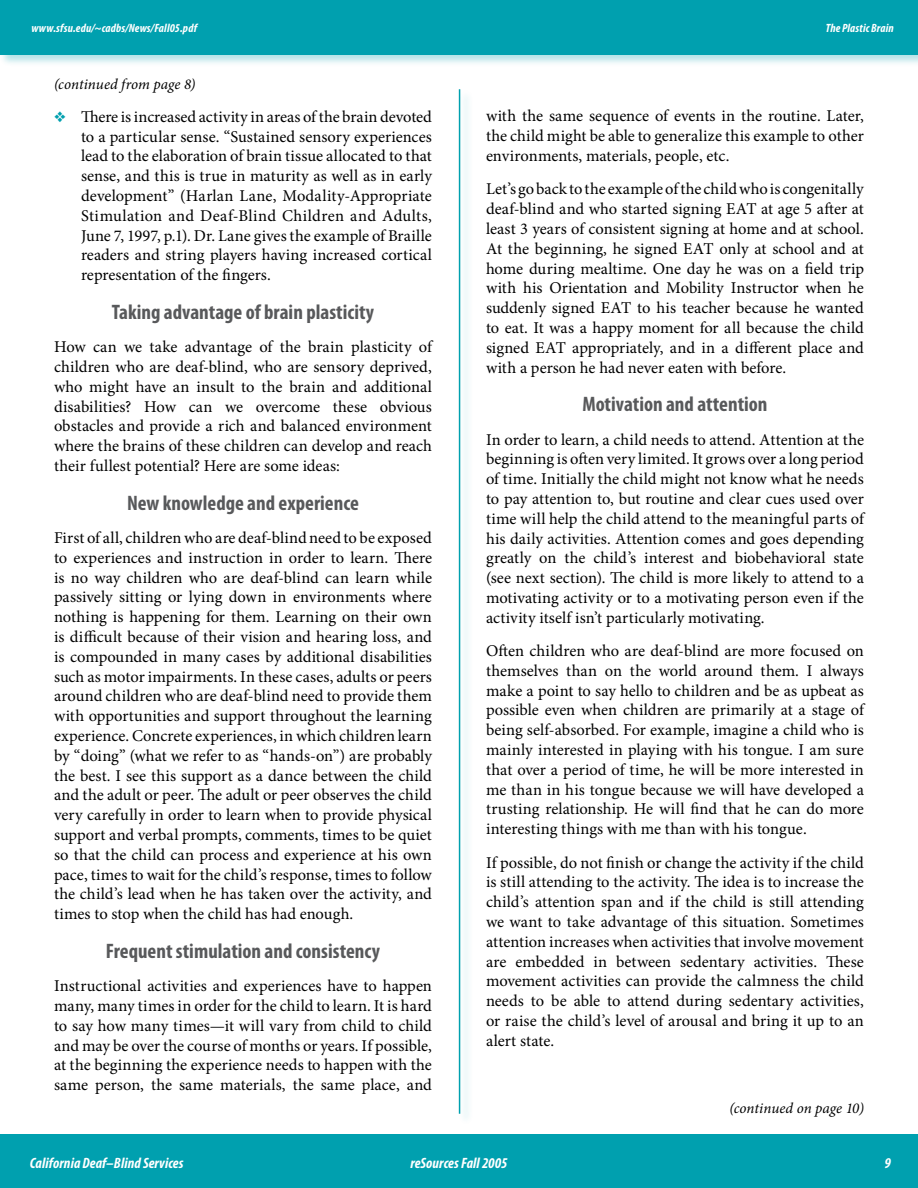
<style>
.page{position:relative;width:918px;height:1188px;background:#fff}
.page>*{position:absolute;margin:0;border:0;box-sizing:border-box;transform-origin:0 0}
.t1{font:700 condensed 21px "Myriad Pro";color:#58595b}
.t2{font:16.5px/19.8px "Minion Pro";color:#000;text-align:justify}
.t3{font:italic 700 condensed 15px "Myriad Pro";letter-spacing:.005em;color:#fff}
.t4{font:italic 15px "Minion Pro";color:#000}
.t5{font:italic 700 condensed 12px "Myriad Pro";letter-spacing:.01em;color:#fff}
</style>
<div class="page">
<div style="left:0;top:1134px;width:918px;height:54px;background:#00a0af"></div>
<div style="left:0;top:0;width:918px;height:68px;background:#00a0af;opacity:.3"></div>
<div style="left:0;top:0;width:918px;height:54px;background:#00a0af"></div>
<div style="left:457px;top:88px;width:17px;height:1039px;background:#00a0af;opacity:.3"></div>
<hr style="left:459px;top:89px;width:1px;height:1025px;background:#00a0af">
<p class="t5" style="left:32px;top:20px;width:167px">www.sfsu.edu/~cadbs/News/Fall05.pdf</p>
<p class="t5" style="left:826px;top:20px;width:70px">The Plastic Brain</p>
<p class="t4" style="left:54px;top:74px;width:143px">(continued from page 8)</p>
<p class="t2" style="left:81px;top:107px;width:353px">There is increased activity in areas of the brain devoted to a particular sense. “Sustained sensory experiences lead to the elaboration of brain tissue allocated to that sense, and this is true in maturity as well as in early development” (Harlan Lane, Modality-Appropriate Stimulation and Deaf-Blind Children and Adults, June 7, 1997, p.1). Dr. Lane gives the example of Braille readers and string players having increased cortical representation of the fingers.</p>
<p class="t1" style="left:112px;top:299px;width:264px">Taking advantage of brain plasticity</p>
<p class="t2" style="left:54px;top:337px;width:380px">How can we take advantage of the brain plasticity of children who are deaf-blind, who are sensory deprived, who might have an insult to the brain and additional disabilities? How can we overcome these obvious obstacles and provide a rich and balanced environment where the brains of these children can develop and reach their fullest potential? Here are some ideas:</p>
<p class="t1" style="left:127px;top:490px;width:233px">New knowledge and experience</p>
<p class="t2" style="left:54px;top:528px;width:380px">First of all, children who are deaf-blind need to be exposed to experiences and instruction in order to learn. There is no way children who are deaf-blind can learn while passively sitting or lying down in environments where nothing is happening for them. Learning on their own is difficult because of their vision and hearing loss, and is compounded in many cases by additional disabilities such as motor impairments. In these cases, adults or peers around children who are deaf-blind need to provide them with opportunities and support throughout the learning experience. Concrete experiences, in which children learn by “doing” (what we refer to as “hands-on”) are probably the best. I see this support as a dance between the child and the adult or peer. The adult or peer observes the child very carefully in order to learn when to provide physical support and verbal prompts, comments, times to be quiet so that the child can process and experience at his own pace, times to wait for the child’s response, times to follow the child’s lead when he has taken over the activity, and times to stop when the child has had enough.</p>
<p class="t1" style="left:106px;top:938px;width:276px">Frequent stimulation and consistency</p>
<p class="t2" style="left:54px;top:976px;width:380px">Instructional activities and experiences have to happen many, many times in order for the child to learn. It is hard to say how many times—it will vary from child to child and may be over the course of months or years. If possible, at the beginning the experience needs to happen with the same person, the same materials, the same place, and</p>
<p class="t2" style="left:486px;top:106px;width:379px">with the same sequence of events in the routine. Later, the child might be able to generalize this example to other environments, materials, people, etc.</p>
<p class="t2" style="left:486px;top:179px;width:380px">Let’s go back to the example of the child who is congenitally deaf-blind and who started signing EAT at age 5 after at least 3 years of consistent signing at home and at school.<br>At the beginning, he signed EAT only at school and at home during mealtime. One day he was on a field trip with his Orientation and Mobility Instructor when he suddenly signed EAT to his teacher because he wanted to eat. It was a happy moment for all because the child signed EAT appropriately, and in a different place and with a person he had never eaten with before.</p>
<p class="t1" style="left:582px;top:391px;width:187px">Motivation and attention</p>
<p class="t2" style="left:486px;top:430px;width:380px">In order to learn, a child needs to attend. Attention at the beginning is often very limited. It grows over a long period of time. Initially the child might not know what he needs to pay attention to, but routine and clear cues used over time will help the child attend to the meaningful parts of his daily activities. Attention comes and goes depending greatly on the child’s interest and biobehavioral state (see next section). The child is more likely to attend to a motivating activity or to a motivating person even if the activity itself isn’t particularly motivating.</p>
<p class="t2" style="left:486px;top:641px;width:379px">Often children who are deaf-blind are more focused on themselves than on the world around them. I always make a point to say hello to children and be as upbeat as possible even when children are primarily at a stage of being self-absorbed. For example, imagine a child who is mainly interested in playing with his tongue. I am sure that over a period of time, he will be more interested in me than in his tongue because we will have developed a trusting relationship. He will find that he can do more interesting things with me than with his tongue.</p>
<p class="t2" style="left:486px;top:853px;width:379px">If possible, do not finish or change the activity if the child is still attending to the activity. The idea is to increase the child’s attention span and if the child is still attending we want to take advantage of this situation. Sometimes attention increases when activities that involve movement are embedded in between sedentary activities. These movement activities can provide the calmness the child needs to be able to attend during sedentary activities, or raise the child’s level of arousal and bring it up to an alert state.</p>
<p class="t4" style="left:729px;top:1098px;width:136px">(continued on page 10)</p>
<p class="t3" style="left:30px;top:1154px;width:155px">California Deaf–Blind Services</p>
<p class="t3" style="left:410px;top:1154px;width:99px">reSources Fall 2005</p>
</div>
